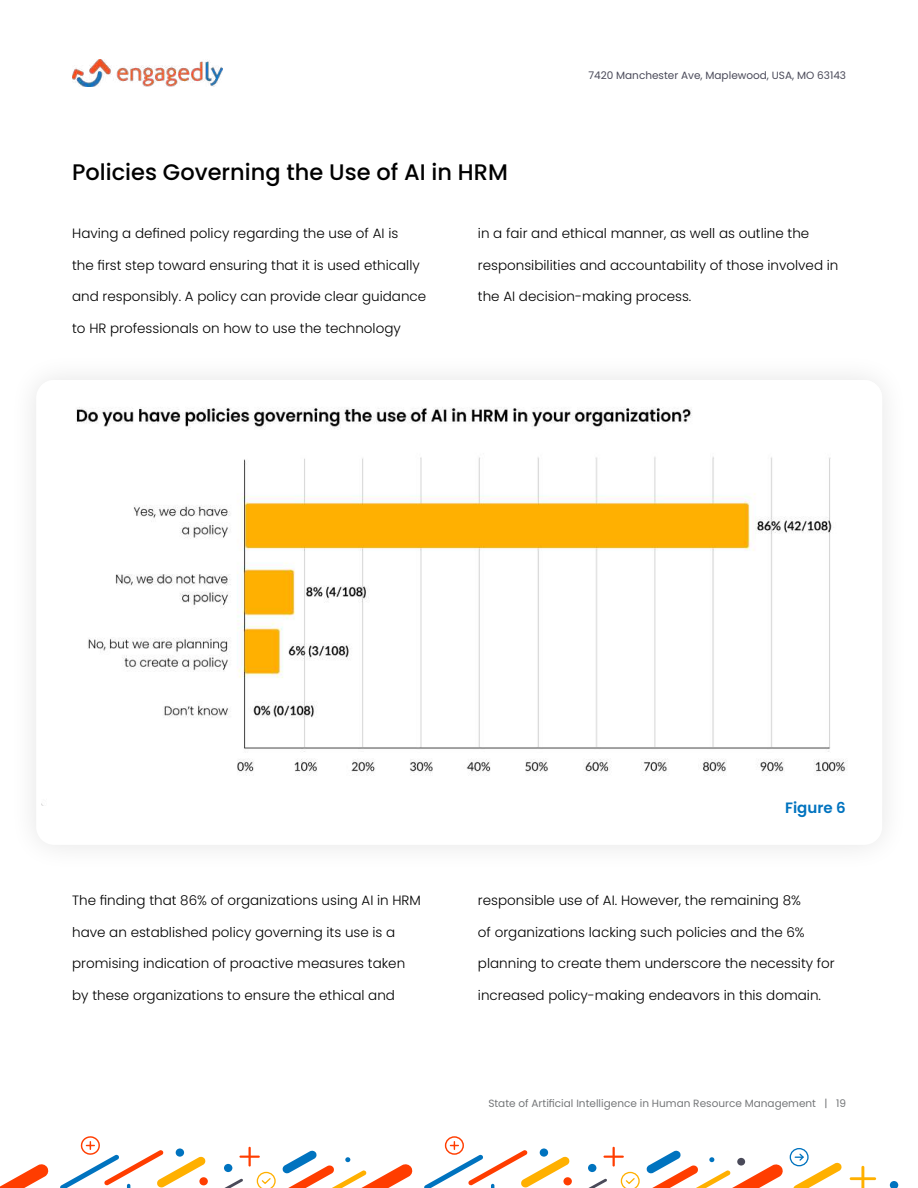
<style>
.page{position:relative;width:918px;height:1188px;background:#fff}
.page>*{position:absolute;margin:0;border:0;box-sizing:border-box;transform-origin:0 0}
.t1{font:500 22.5px "Poppins";color:#000}
.t2{font:600 15px "Poppins";color:#0073bf}
.t3{font:300 13.5px "Poppins";color:#000}
.t4{font:10.5px "Poppins";color:#757779}
.t5{font:10.5px "Poppins";color:#4a4a59}
</style>
<div class="page">
<div style="left:445px;top:1136px;width:19px;height:19px;border:1px solid #ff3d00;border-radius:50%"></div>
<svg style="left:890px;top:1181px;width:8px;height:7px"></svg>
<svg style="left:646px;top:1150px;width:137px;height:38px"></svg>
<svg style="left:793px;top:1152px;width:49px;height:36px"></svg>
<div style="left:790px;top:1148px;width:19px;height:18px;border:1px solid #0073bf;border-radius:50%"></div>
<svg style="left:850px;top:1166px;width:26px;height:22px"></svg>
<svg style="left:424px;top:1142px;width:216px;height:46px"></svg>
<svg style="left:0;top:1164px;width:49px;height:24px"></svg>
<svg style="left:282px;top:1150px;width:131px;height:38px"></svg>
<svg style="left:60px;top:1136px;width:216px;height:52px"></svg>
<img style="left:72px;top:60px;width:150px;height:26px">
<img style="left:41px;top:407px;width:807px;height:399px">
<h1 class="t1" style="left:72px;top:159px;width:437px">Policies Governing the Use of AI in HRM</h1>
<p class="t5" style="left:588px;top:69px;width:259px">7420 Manchester Ave, Maplewood, USA, MO 63143</p>
<p class="t3" style="left:72px;top:226px;width:328px">Having a defined policy regarding the use of AI is</p>
<p class="t3" style="left:72px;top:257px;width:349px">the first step toward ensuring that it is used ethically</p>
<p class="t3" style="left:72px;top:289px;width:356px">and responsibly. A policy can provide clear guidance</p>
<p class="t3" style="left:72px;top:320px;width:330px">to HR professionals on how to use the technology</p>
<p class="t3" style="left:478px;top:226px;width:333px">in a fair and ethical manner, as well as outline the</p>
<p class="t3" style="left:478px;top:257px;width:362px">responsibilities and accountability of those involved in</p>
<p class="t3" style="left:478px;top:289px;width:215px">the AI decision-making process.</p>
<p class="t3" style="left:72px;top:893px;width:350px">The finding that 86% of organizations using AI in HRM</p>
<p class="t3" style="left:72px;top:924px;width:325px">have an established policy governing its use is a</p>
<p class="t3" style="left:72px;top:956px;width:335px">promising indication of proactive measures taken</p>
<p class="t3" style="left:72px;top:987px;width:324px">by these organizations to ensure the ethical and</p>
<p class="t2" style="left:785px;top:799px;width:62px">Figure 6</p>
<p class="t3" style="left:478px;top:893px;width:324px">responsible use of AI. However, the remaining 8%</p>
<p class="t3" style="left:478px;top:924px;width:328px">of organizations lacking such policies and the 6%</p>
<p class="t3" style="left:478px;top:956px;width:358px">planning to create them underscore the necessity for</p>
<p class="t3" style="left:478px;top:987px;width:345px">increased policy-making endeavors in this domain.</p>
<p class="t4" style="left:488px;top:1097px;width:359px">State of Artificial Intelligence in Human Resource Management | 19</p>
</div>
